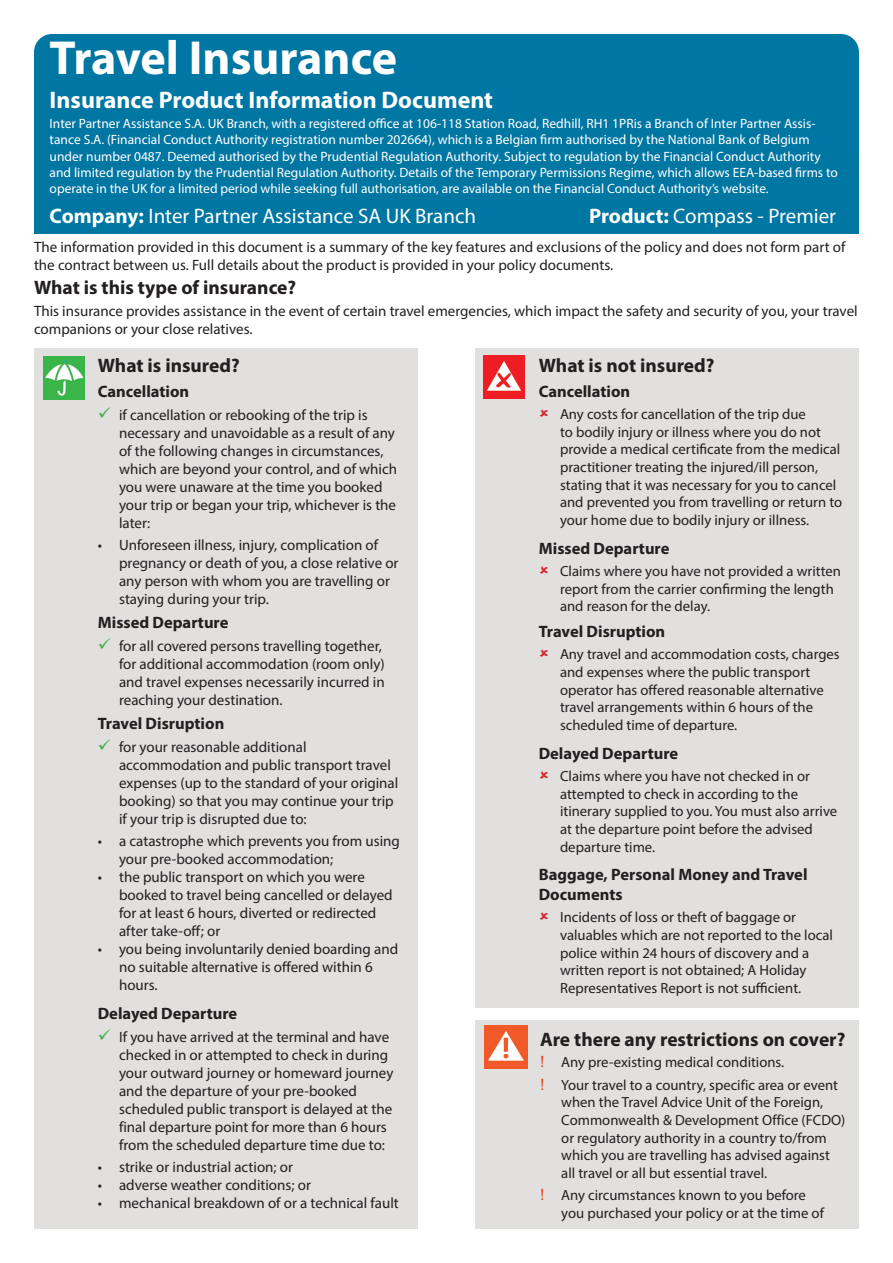
<style>
.page{position:relative;width:893px;height:1263px;background:#fff}
.page>*{position:absolute;margin:0;border:0;box-sizing:border-box;transform-origin:0 0}
.t1{font:700 48px "Myriad Pro";color:#fff}
.Sub-header{font:700 24px "Myriad Pro";color:#fff}
.Main_text{font:21px "Myriad Pro";color:#fff}
.t2{font:700 19.5px "Myriad Pro";color:#231f20}
.t3{font:700 16.5px/19.8px "Myriad Pro";color:#231f20}
.Main_text-2{font:15px/18px "Myriad Pro";color:#231f20}
.t4{font:14.7px/17.7px "Myriad Pro";color:#231f20}
.Disclosure_text{font:13.5px/16.2px "Myriad Pro";color:#fff}
.s1{font-weight:700}
.s2{font-family:"Franklin Gothic";font-size:16.5px;color:#de461f}
</style>
<div class="page">
<div style="left:34px;top:152px;width:825px;height:82px;background:#0076a3"></div>
<div style="left:34px;top:34px;width:825px;height:149px;background:#0076a3;border-radius:18px"></div>
<div style="left:34px;top:349px;width:384px;height:880px;background:#e2dfdf"></div>
<img style="left:43px;top:357px;width:41px;height:42px">
<div style="left:475px;top:349px;width:384px;height:659px;background:#e2dfdf"></div>
<img style="left:483px;top:355px;width:41px;height:43px">
<div style="left:475px;top:1020px;width:384px;height:209px;background:#e2dfdf"></div>
<img style="left:485px;top:1026px;width:42px;height:42px">
<p class="t1" style="left:50px;top:27px;width:349px">Travel Insurance</p>
<p class="Sub-header" style="left:50px;top:84px;width:445px">Insurance Product Information Document</p>
<p class="Disclosure_text" style="left:50px;top:115px;width:790px">Inter Partner Assistance S.A. UK Branch, with a registered office at 106-118 Station Road, Redhill, RH1 1PRis a Branch of Inter Partner Assis&shy;tance S.A. (Financial Conduct Authority registration number 202664), which is a Belgian firm authorised by the National Bank of Belgium under number 0487. Deemed authorised by the Prudential Regulation Authority. Subject to regulation by the Financial Conduct Authority and limited regulation by the Prudential Regulation Authority. Details of the Temporary Permissions Regime, which allows EEA-based firms to operate in the UK for a limited period while seeking full authorisation, are available on the Financial Conduct Authority’s website.</p>
<p class="Main_text" style="left:50px;top:203px;width:428px"><span class="s1">Company:</span> Inter Partner Assistance SA UK Branch</p>
<p class="Main_text" style="left:589px;top:203px;width:249px"><span class="s1">Product:</span> Compass - Premier</p>
<p class="Main_text-2" style="left:34px;top:238px;width:813px">The information provided in this document is a summary of the key features and exclusions of the policy and does not form part of the contract between us. Full details about the product is provided in your policy documents.</p>
<p class="t2" style="left:34px;top:274px;width:264px">What is this type of insurance?</p>
<p class="Main_text-2" style="left:34px;top:302px;width:825px">This insurance provides assistance in the event of certain travel emergencies, which impact the safety and security of you, your travel companions or your close relatives.</p>
<p class="t2" style="left:98px;top:352px;width:144px">What is insured?</p>
<p class="t3" style="left:98px;top:381px;width:93px">Cancellation</p>
<p class="Main_text-2" style="left:119px;top:405px;width:280px">if cancellation or rebooking of the trip is necessary and unavoidable as a result of any of the following changes in circumstances, which are beyond your control, and of which you were unaware at the time you booked your trip or began your trip, whichever is the later:</p>
<p class="Main_text-2" style="left:119px;top:536px;width:281px;text-indent:-21px">• Unforeseen illness, injury, complication of pregnancy or death of you, a close relative or any person with whom you are travelling or staying during your trip.</p>
<p class="t3" style="left:98px;top:612px;width:132px">Missed Departure</p>
<p class="Main_text-2" style="left:119px;top:637px;width:267px">for all covered persons travelling together, for additional accommodation (room only) and travel expenses necessarily incurred in reaching your destination.</p>
<p class="t3" style="left:98px;top:713px;width:128px">Travel Disruption</p>
<p class="Main_text-2" style="left:119px;top:737px;width:281px">for your reasonable additional accommodation and public transport travel expenses (up to the standard of your original booking) so that you may continue your trip if your trip is disrupted due to:</p>
<p class="Main_text-2" style="left:119px;top:832px;width:282px;text-indent:-21px">• a catastrophe which prevents you from using your pre-booked accommodation;</p>
<p class="Main_text-2" style="left:119px;top:868px;width:275px;text-indent:-21px">• the public transport on which you were booked to travel being cancelled or delayed for at least 6 hours, diverted or redirected after take-off; or</p>
<p class="Main_text-2" style="left:119px;top:940px;width:281px;text-indent:-21px">• you being involuntarily denied boarding and no suitable alternative is offered within 6 hours.</p>
<p class="t3" style="left:98px;top:1003px;width:141px">Delayed Departure</p>
<p class="Main_text-2" style="left:119px;top:1027px;width:276px">If you have arrived at the terminal and have checked in or attempted to check in during your outward journey or homeward journey and the departure of your pre-booked scheduled public transport is delayed at the final departure point for more than 6 hours from the scheduled departure time due to:</p>
<p class="Main_text-2" style="left:98px;top:1158px;width:197px">• strike or industrial action; or</p>
<p class="Main_text-2" style="left:98px;top:1176px;width:215px">• adverse weather conditions; or</p>
<p class="Main_text-2" style="left:98px;top:1194px;width:303px">• mechanical breakdown of or a technical fault</p>
<p class="t2" style="left:539px;top:352px;width:177px">What is not insured?</p>
<p class="t3" style="left:539px;top:381px;width:93px">Cancellation</p>
<p class="t4" style="left:560px;top:405px;width:284px">Any costs for cancellation of the trip due<br>to bodily injury or illness where you do not provide a medical certificate from the medical practitioner treating the injured/ill person, stating that it was necessary for you to cancel and prevented you from travelling or return to your home due to bodily injury or illness.</p>
<p class="t3" style="left:539px;top:538px;width:132px">Missed Departure</p>
<p class="t4" style="left:560px;top:562px;width:283px">Claims where you have not provided a written report from the carrier confirming the length and reason for the delay.</p>
<p class="t3" style="left:539px;top:621px;width:128px">Travel Disruption</p>
<p class="t4" style="left:560px;top:645px;width:281px">Any travel and accommodation costs, charges and expenses where the public transport operator has offered reasonable alternative travel arrangements within 6 hours of the scheduled time of departure.</p>
<p class="t3" style="left:539px;top:743px;width:141px">Delayed Departure</p>
<p class="t4" style="left:560px;top:767px;width:279px">Claims where you have not checked in or attempted to check in according to the itinerary supplied to you. You must also arrive at the departure point before the advised departure time.</p>
<p class="t3" style="left:539px;top:864px;width:270px">Baggage, Personal Money and Travel<br>Documents</p>
<p class="t4" style="left:560px;top:908px;width:274px">Incidents of loss or theft of baggage or valuables which are not reported to the local police within 24 hours of discovery and a written report is not obtained; A Holiday Representatives Report is not sufficient.</p>
<p class="t2" style="left:540px;top:1026px;width:307px">Are there any restrictions on cover?</p>
<p class="t4" style="left:540px;top:1053px;width:246px"><span class="s2">!</span> Any pre-existing medical conditions.</p>
<p class="t4" style="left:561px;top:1075px;width:286px;text-indent:-21px"><span class="s2">!</span> Your travel to a country, specific area or event when the Travel Advice Unit of the Foreign, Commonwealth &amp; Development Office (FCDO) or regulatory authority in a country to/from which you are travelling has advised against all travel or all but essential travel.</p>
<p class="t4" style="left:561px;top:1186px;width:264px;text-indent:-21px"><span class="s2">!</span> Any circumstances known to you before you purchased your policy or at the time of</p>
</div>
